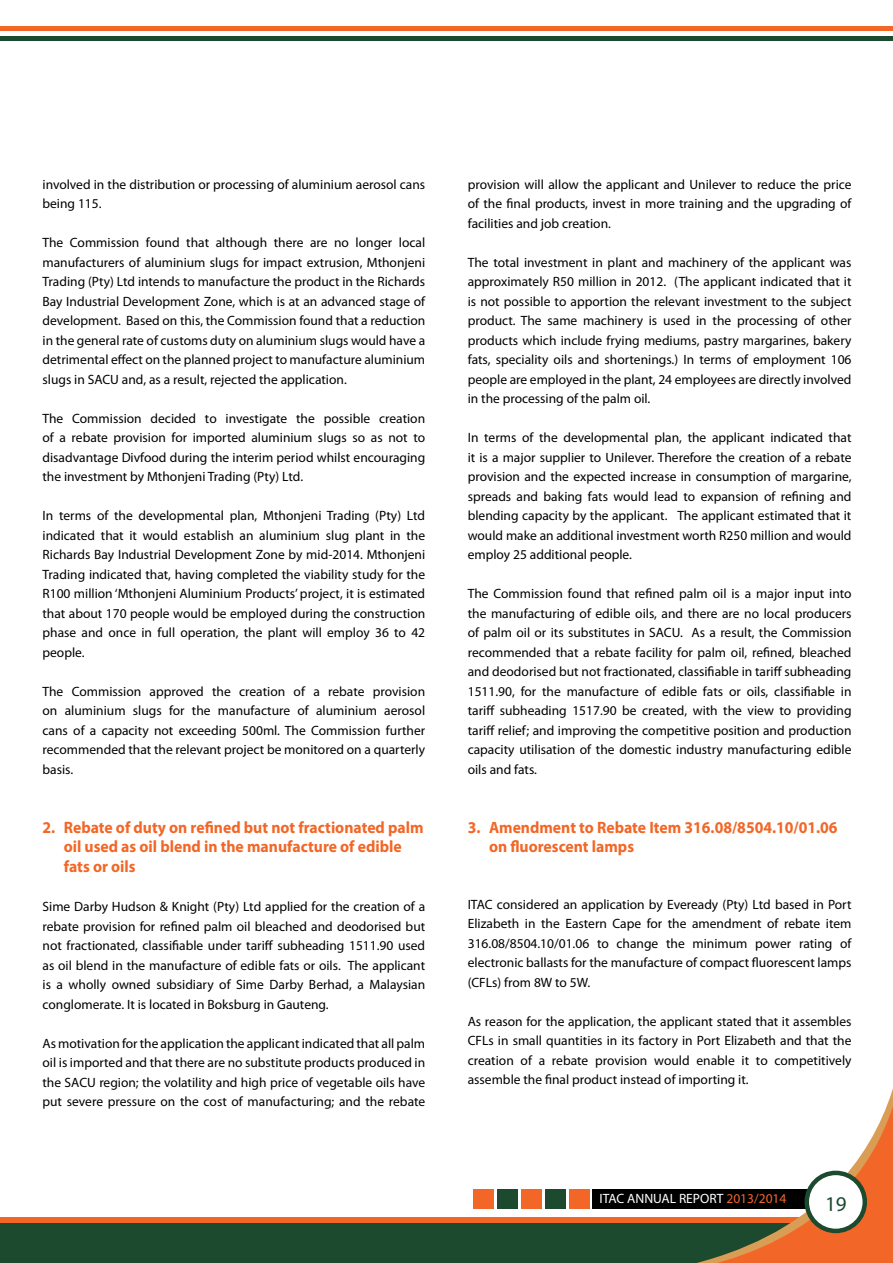
<style>
.page{position:relative;width:893px;height:1263px;background:#fff}
.page>*{position:absolute;margin:0;border:0;box-sizing:border-box;transform-origin:0 0}
.t1{font:21px "Myriad Pro";color:#1b4a2f}
.t2{font:700 16.5px/19.8px "Myriad Pro";color:#f26727;scale:.95 1}
.t3{font:13.5px/19.5px "Myriad Pro";color:#000;text-align:justify}
.t4{font:13.5px "Myriad Pro";color:#fff}
.s1{color:#f26727}
</style>
<div class="page">
<hr style="left:0;top:27px;width:893px;height:4px;background:#f26727">
<hr style="left:0;top:37px;width:893px;height:4px;background:#1b4a2f">
<div style="left:0;top:1217px;width:893px;height:11px;background:#f26727"></div>
<div style="left:593px;top:1189px;width:300px;height:20px;background:#000"></div>
<div style="left:0;top:1223px;width:893px;height:40px;background:#1b4a2f"></div>
<svg style="left:697px;top:1088px;width:196px;height:175px"></svg>
<div style="left:807px;top:1173px;width:58px;height:58px;background:#fff;border-radius:50%"></div>
<div style="left:804px;top:1171px;width:63px;height:62px;border:4px solid #1b4a2f;border-radius:50%"></div>
<div style="left:569px;top:1189px;width:21px;height:20px;background:#f26727"></div>
<div style="left:545px;top:1189px;width:21px;height:20px;background:#1b4a2f"></div>
<div style="left:521px;top:1189px;width:20px;height:20px;background:#f26727"></div>
<div style="left:497px;top:1189px;width:20px;height:20px;background:#1b4a2f"></div>
<div style="left:473px;top:1189px;width:20px;height:20px;background:#f26727"></div>
<p class="t3" style="left:43px;top:174px;width:384px">involved in the distribution or processing of aluminium aerosol cans being 115.</p>
<p class="t3" style="left:43px;top:233px;width:384px">The Commission found that although there are no longer local manufacturers of aluminium slugs for impact extrusion, Mthonjeni Trading (Pty) Ltd intends to manufacture the product in the Richards Bay Industrial Development Zone, which is at an advanced stage of development. Based on this, the Commission found that a reduction in the general rate of customs duty on aluminium slugs would have a detrimental effect on the planned project to manufacture aluminium slugs in SACU and, as a result, rejected the application.</p>
<p class="t3" style="left:43px;top:408px;width:384px">The Commission decided to investigate the possible creation of a rebate provision for imported aluminium slugs so as not to disadvantage Divfood during the interim period whilst encouraging the investment by Mthonjeni Trading (Pty) Ltd.</p>
<p class="t3" style="left:43px;top:506px;width:384px">In terms of the developmental plan, Mthonjeni Trading (Pty) Ltd indicated that it would establish an aluminium slug plant in the Richards Bay Industrial Development Zone by mid-2014. Mthonjeni Trading indicated that, having completed the viability study for the R100 million ‘Mthonjeni Aluminium Products’ project, it is estimated that about 170 people would be employed during the construction phase and once in full operation, the plant will employ 36 to 42 people.</p>
<p class="t3" style="left:43px;top:681px;width:384px">The Commission approved the creation of a rebate provision on aluminium slugs for the manufacture of aluminium aerosol cans of a capacity not exceeding 500ml. The Commission further recommended that the relevant project be monitored on a quarterly basis.</p>
<p class="t2" style="left:64px;top:817px;width:380px;text-indent:-21px">2. Rebate of duty on refined but not fractionated palm oil used as oil blend in the manufacture of edible fats or oils</p>
<p class="t3" style="left:43px;top:897px;width:384px">Sime Darby Hudson &amp; Knight (Pty) Ltd applied for the creation of a rebate provision for refined palm oil bleached and deodorised but not fractionated, classifiable under tariff subheading 1511.90 used as oil blend in the manufacture of edible fats or oils. The applicant is a wholly owned subsidiary of Sime Darby Berhad, a Malaysian conglomerate. It is located in Boksburg in Gauteng.</p>
<p class="t3" style="left:43px;top:1033px;width:384px">As motivation for the application the applicant indicated that all palm oil is imported and that there are no substitute products produced in the SACU region; the volatility and high price of vegetable oils have put severe pressure on the cost of manufacturing; and the rebate</p>
<p class="t3" style="left:468px;top:174px;width:385px">provision will allow the applicant and Unilever to reduce the price of the final products, invest in more training and the upgrading of facilities and job creation.</p>
<p class="t3" style="left:468px;top:252px;width:385px">The total investment in plant and machinery of the applicant was approximately R50 million in 2012. (The applicant indicated that it is not possible to apportion the relevant investment to the subject product. The same machinery is used in the processing of other products which include frying mediums, pastry margarines, bakery fats, speciality oils and shortenings.) In terms of employment 106 people are employed in the plant, 24 employees are directly involved in the processing of the palm oil.</p>
<p class="t3" style="left:468px;top:428px;width:385px">In terms of the developmental plan, the applicant indicated that it is a major supplier to Unilever. Therefore the creation of a rebate provision and the expected increase in consumption of margarine, spreads and baking fats would lead to expansion of refining and blending capacity by the applicant. The applicant estimated that it would make an additional investment worth R250 million and would employ 25 additional people.</p>
<p class="t3" style="left:468px;top:584px;width:385px">The Commission found that refined palm oil is a major input into the manufacturing of edible oils, and there are no local producers of palm oil or its substitutes in SACU. As a result, the Commission recommended that a rebate facility for palm oil, refined, bleached and deodorised but not fractionated, classifiable in tariff subheading 1511.90, for the manufacture of edible fats or oils, classifiable in tariff subheading 1517.90 be created, with the view to providing tariff relief; and improving the competitive position and production capacity utilisation of the domestic industry manufacturing edible oils and fats.</p>
<p class="t2" style="left:489px;top:817px;width:368px;text-indent:-21px">3. Amendment to Rebate Item 316.08/8504.10/01.06 on fluorescent lamps</p>
<p class="t3" style="left:468px;top:894px;width:385px">ITAC considered an application by Eveready (Pty) Ltd based in Port Elizabeth in the Eastern Cape for the amendment of rebate item 316.08/8504.10/01.06 to change the minimum power rating of electronic ballasts for the manufacture of compact fluorescent lamps (CFLs) from 8W to 5W.</p>
<p class="t3" style="left:468px;top:1011px;width:385px">As reason for the application, the applicant stated that it assembles CFLs in small quantities in its factory in Port Elizabeth and that the creation of a rebate provision would enable it to competitively assemble the final product instead of importing it.</p>
<p class="t4" style="left:600px;top:1190px;width:188px">ITAC ANNUAL REPORT <span class="s1">2013/2014</span></p>
<h1 class="t1" style="left:825px;top:1191px;width:23px">19</h1>
</div>
